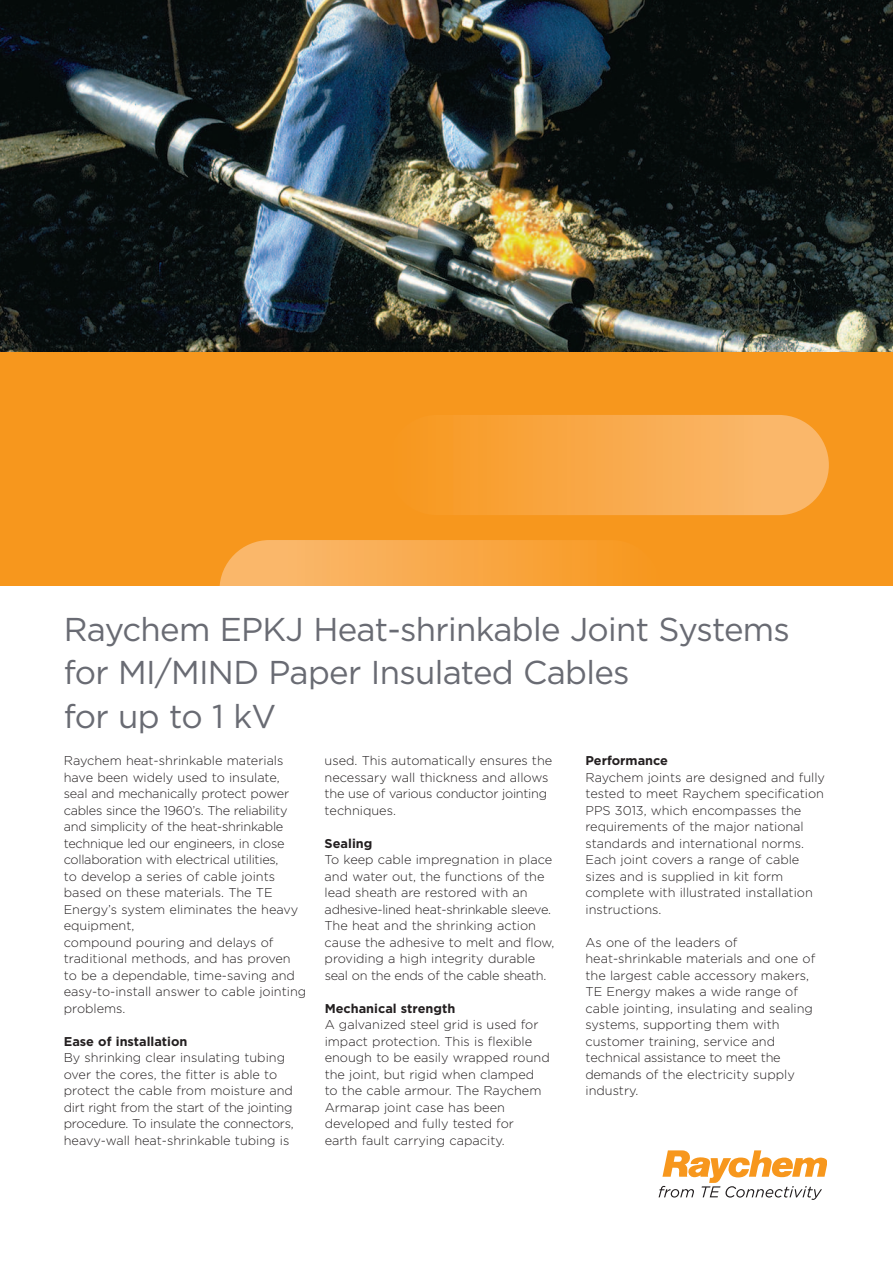
<style>
.page{position:relative;width:893px;height:1263px;background:#fff}
.page>*{position:absolute;margin:0;border:0;box-sizing:border-box;transform-origin:0 0}
.t1{font:33px/43.5px "Gotham";letter-spacing:-.02em;color:#696b73}
.t2{font:300 12.75px/16.5px "Gotham";color:#231f20}
.t3{font:700 12.75px "Gotham";color:#231f20}
</style>
<div class="page">
<img style="left:0;top:0;width:893px;height:352px">
<svg style="left:659px;top:1150px;width:168px;height:49px"></svg>
<div style="left:0;top:352px;width:893px;height:234px;background:#f7971d"></div>
<img style="left:387px;top:415px;width:442px;height:100px;border-radius:50px">
<img style="left:219px;top:540px;width:381px;height:46px">
<h1 class="t1" style="left:64px;top:607px;width:728px">Raychem EPKJ Heat-shrinkable Joint Systems for MI/MIND Paper Insulated Cables<br>for up to 1 kV</h1>
<p class="t2" style="left:64px;top:752px;width:244px">Raychem heat-shrinkable materials have been widely used to insulate, seal and mechanically protect power cables since the 1960’s. The reliability and simplicity of the heat-shrinkable technique led our engineers, in close collaboration with electrical utilities,<br>to develop a series of cable joints based on these materials. The TE Energy’s system eliminates the heavy equipment,<br>compound pouring and delays of traditional methods, and has proven to be a dependable, time-saving and easy-to-install answer to cable jointing problems.</p>
<p class="t3" style="left:64px;top:1034px;width:125px">Ease of installation</p>
<p class="t2" style="left:64px;top:1049px;width:231px">By shrinking clear insulating tubing over the cores, the fitter is able to protect the cable from moisture and dirt right from the start of the jointing procedure. To insulate the connectors, heavy-wall heat-shrinkable tubing is</p>
<p class="t3" style="left:585px;top:753px;width:84px">Performance</p>
<p class="t2" style="left:585px;top:769px;width:241px">Raychem joints are designed and fully tested to meet Raychem specification PPS 3013, which encompasses the requirements of the major national standards and international norms.<br>Each joint covers a range of cable sizes and is supplied in kit form complete with illustrated installation instructions.</p>
<p class="t2" style="left:585px;top:934px;width:231px">As one of the leaders of heat-shrinkable materials and one of the largest cable accessory makers,<br>TE Energy makes a wide range of cable jointing, insulating and sealing systems, supporting them with customer training, service and technical assistance to meet the demands of the electricity supply industry.</p>
<p class="t2" style="left:325px;top:752px;width:229px">used. This automatically ensures the necessary wall thickness and allows the use of various conductor jointing techniques.</p>
<p class="t3" style="left:325px;top:836px;width:49px">Sealing</p>
<p class="t2" style="left:325px;top:851px;width:231px">To keep cable impregnation in place and water out, the functions of the lead sheath are restored with an adhesive-lined heat-shrinkable sleeve.<br>The heat and the shrinking action cause the adhesive to melt and flow, providing a high integrity durable seal on the ends of the cable sheath.</p>
<p class="t3" style="left:325px;top:1001px;width:132px">Mechanical strength</p>
<p class="t2" style="left:325px;top:1016px;width:227px">A galvanized steel grid is used for impact protection. This is flexible enough to be easily wrapped round the joint, but rigid when clamped to the cable armour. The Raychem<br>Armarap joint case has been developed and fully tested for earth fault carrying capacity.</p>
</div>
